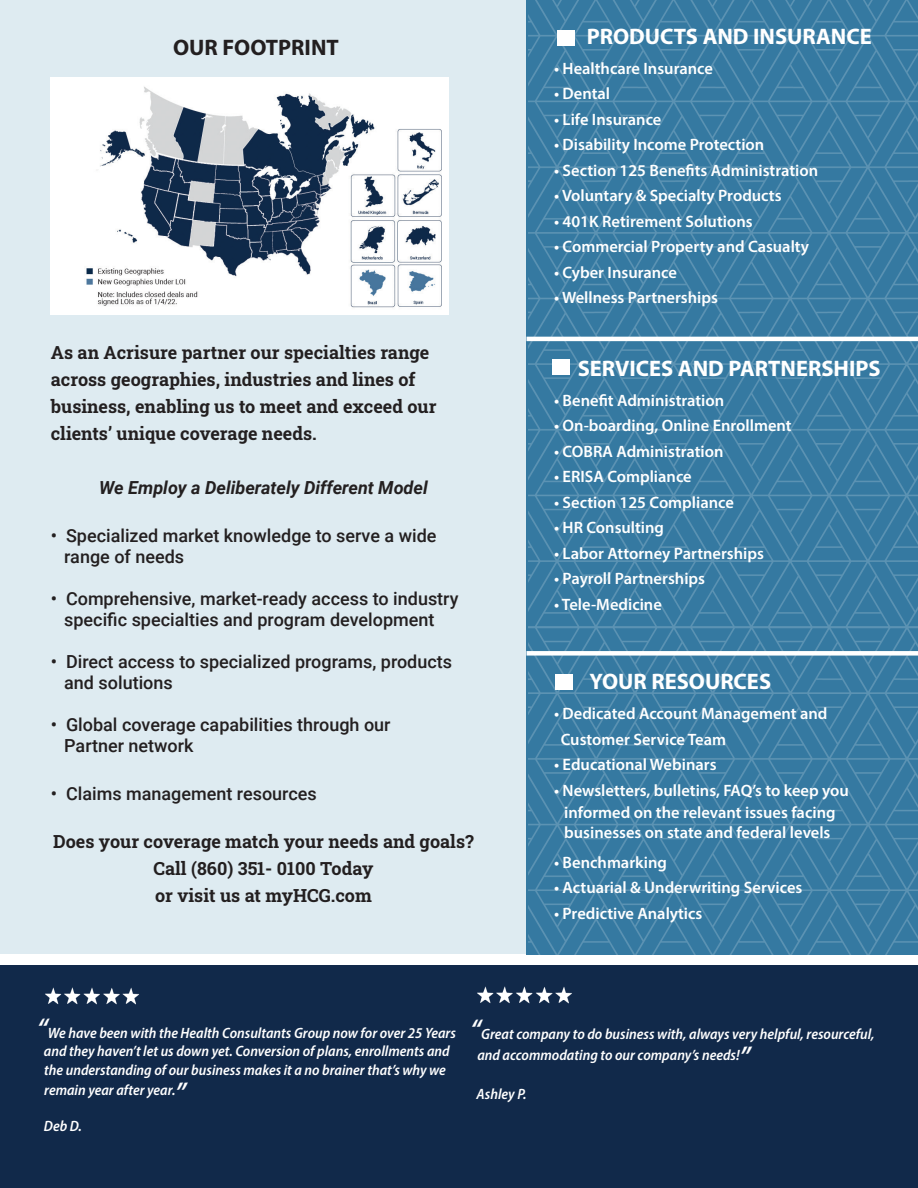
<style>
.page{position:relative;width:918px;height:1188px;background:#fff}
.page>*{position:absolute;margin:0;border:0;box-sizing:border-box;transform-origin:0 0}
.t1{font:700 22.5px "Myriad Pro";color:#fff}
.t2{font:700 22.5px "Myriad Pro";color:#231f20}
.t3{font:500 18px/21px "Roboto";color:#231f20}
.t4{font:18px/27px "Roboto Slab";color:#231f20}
.t5{font:italic 700 18px "Roboto";color:#231f20}
.t6{font:600 16.5px/25.5px "Myriad Pro";color:#fff}
.t7{font:italic 600 semi-condensed 15px/18px "Myriad Pro";color:#fff}
.s1{font-size:28.5px}
</style>
<div class="page">
<div style="left:0;top:966px;width:918px;height:222px;background:#11294a"></div>
<img style="left:528px;top:0;width:390px;height:954px">
<div style="left:0;top:0;width:526px;height:953px;background:#deebf1"></div>
<div style="left:526px;top:651px;width:392px;height:5px;background:#fff"></div>
<hr style="left:526px;top:337px;width:392px;height:4px;background:#fff">
<div style="left:557px;top:30px;width:18px;height:15px;background:#fff"></div>
<div style="left:552px;top:359px;width:17px;height:15px;background:#fff"></div>
<div style="left:555px;top:675px;width:17px;height:15px;background:#fff"></div>
<img style="left:477px;top:986px;width:95px;height:18px">
<img style="left:45px;top:987px;width:94px;height:18px">
<img style="left:51px;top:77px;width:398px;height:238px">
<h1 class="t2" style="left:173px;top:33px;width:167px">OUR FOOTPRINT</h1>
<p class="t4" style="left:51px;top:338px;width:387px">As an Acrisure partner our specialties range across geographies, industries and lines of business, enabling us to meet and exceed our clients’ unique coverage needs.</p>
<p class="t5" style="left:99px;top:475px;width:330px">We Employ a Deliberately Different Model</p>
<p class="t3" style="left:64px;top:524px;width:374px;text-indent:-13px">• Specialized market knowledge to serve a wide range of needs</p>
<p class="t3" style="left:51px;top:587px;width:409px;text-align:center">• Comprehensive, market-ready access to industry specific specialties and program development</p>
<p class="t3" style="left:64px;top:650px;width:389px;text-indent:-13px">• Direct access to specialized programs, products and solutions</p>
<p class="t3" style="left:64px;top:713px;width:328px;text-indent:-13px">• Global coverage capabilities through our<br>Partner network</p>
<p class="t3" style="left:51px;top:782px;width:268px">• Claims management resources</p>
<p class="t4" style="left:53px;top:828px;width:422px;text-align:center">Does your coverage match your needs and goals?<br>Call (860) 351- 0100 Today<br>or visit us at myHCG.com</p>
<h1 class="t1" style="left:587px;top:22px;width:287px">PRODUCTS AND INSURANCE</h1>
<p class="t6" style="left:554px;top:55px;width:160px">• Healthcare Insurance</p>
<p class="t6" style="left:554px;top:81px;width:58px">• Dental</p>
<p class="t6" style="left:554px;top:106px;width:109px">• Life Insurance</p>
<p class="t6" style="left:554px;top:132px;width:212px">• Disability Income Protection</p>
<p class="t6" style="left:554px;top:157px;width:266px">• Section 125 Benefits Administration</p>
<p class="t6" style="left:554px;top:183px;width:229px">• Voluntary &amp; Specialty Products</p>
<p class="t6" style="left:554px;top:208px;width:200px">• 401K Retirement Solutions</p>
<p class="t6" style="left:554px;top:234px;width:257px">• Commercial Property and Casualty</p>
<p class="t6" style="left:554px;top:259px;width:125px">• Cyber Insurance</p>
<p class="t6" style="left:554px;top:285px;width:166px">• Wellness Partnerships</p>
<h1 class="t1" style="left:578px;top:353px;width:305px">SERVICES AND PARTNERSHIPS</h1>
<p class="t6" style="left:554px;top:387px;width:172px">• Benefit Administration</p>
<p class="t6" style="left:554px;top:412px;width:239px">• On-boarding, Online Enrollment</p>
<p class="t6" style="left:554px;top:438px;width:171px">• COBRA Administration</p>
<p class="t6" style="left:554px;top:463px;width:139px">• ERISA Compliance</p>
<p class="t6" style="left:554px;top:489px;width:181px">• Section 125 Compliance</p>
<p class="t6" style="left:554px;top:514px;width:112px">• HR Consulting</p>
<p class="t6" style="left:554px;top:540px;width:212px">• Labor Attorney Partnerships</p>
<p class="t6" style="left:554px;top:565px;width:153px">• Payroll Partnerships</p>
<p class="t6" style="left:554px;top:591px;width:109px">• Tele-Medicine</p>
<h1 class="t1" style="left:590px;top:667px;width:183px">YOUR RESOURCES</h1>
<p class="t6" style="left:561px;top:701px;width:268px;text-indent:-7px">• Dedicated Account Management and<br>Customer Service Team</p>
<p class="t6" style="left:554px;top:752px;width:164px">• Educational Webinars</p>
<p class="t6" style="left:554px;top:779px;width:296px;line-height:22.5px;text-align:center">• Newsletters, bulletins, FAQ’s to keep you informed on the relevant issues facing</p>
<p class="t6" style="left:564px;top:819px;width:268px">businesses on state and federal levels</p>
<p class="t6" style="left:554px;top:849px;width:114px">• Benchmarking</p>
<p class="t6" style="left:554px;top:875px;width:250px">• Actuarial &amp; Underwriting Services</p>
<p class="t6" style="left:554px;top:900px;width:150px">• Predictive Analytics</p>
<p class="t7" style="left:37px;top:1023px;width:420px;text-align:center"><span class="s1">“</span>We have been with the Health Consultants Group now for over 25 Years and they haven’t let us down yet. Conversion of plans, enrollments and</p>
<p class="t7" style="left:44px;top:1060px;width:403px;line-height:19.5px">the understanding of our business makes it a no brainer that’s why we remain year after year.<span class="s1">”</span></p>
<p class="t7" style="left:44px;top:1116px;width:40px">Deb D.</p>
<p class="t7" style="left:477px;top:1023px;width:399px;line-height:21px;text-indent:-7px"><span class="s1">“</span>Great company to do business with, always very helpful, resourceful, and accommodating to our company’s needs!<span class="s1">”</span></p>
<p class="t7" style="left:477px;top:1084px;width:52px">Ashley P.</p>
</div>
